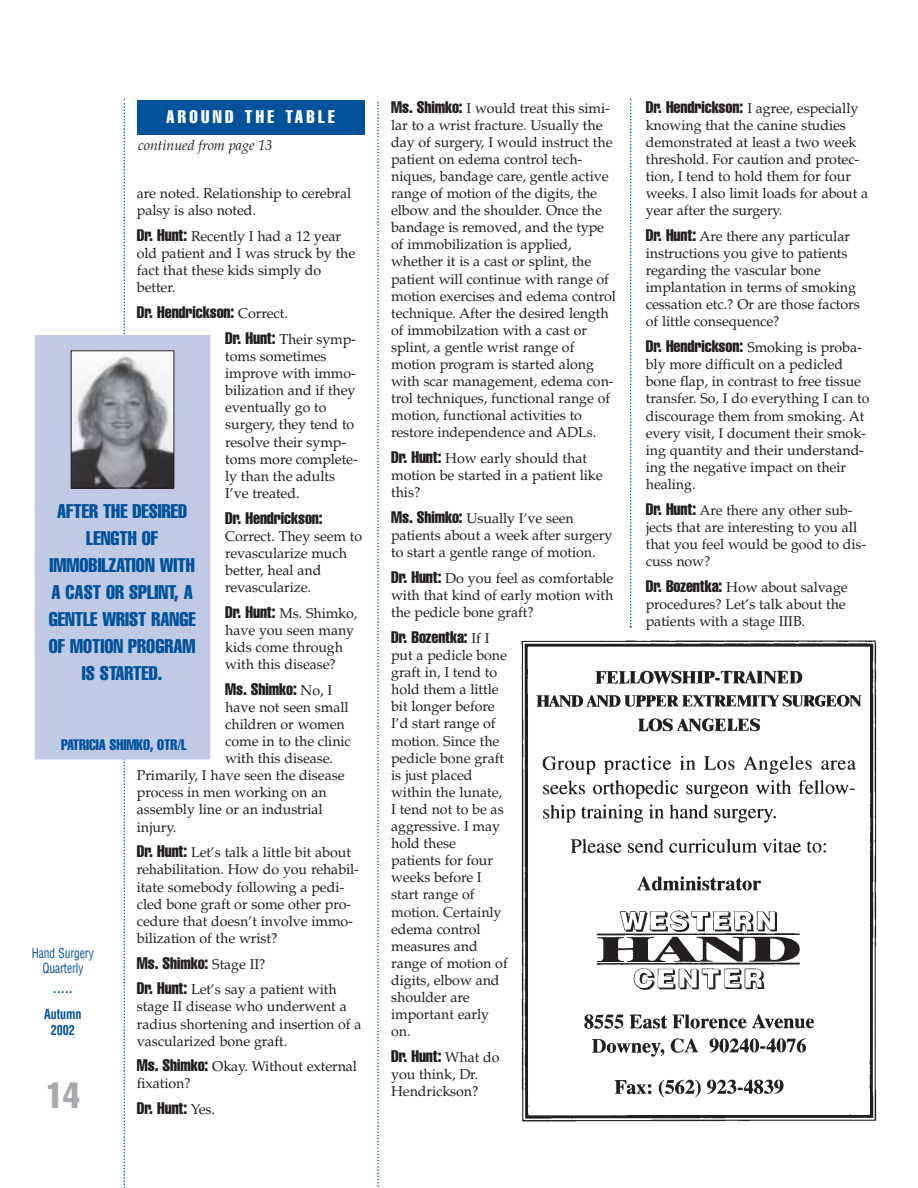
<style>
.page{position:relative;width:918px;height:1188px;background:#fff}
.page>*{position:absolute;margin:0;border:0;box-sizing:border-box;transform-origin:0 0}
.t1{font:extra-condensed 36px "Helvetica";color:#a7a9ac}
.t2{font:extra-condensed 19.5px/27px "Helvetica";color:#00529b;text-align:center}
.t3{font:extra-condensed 18px "Helvetica";letter-spacing:.185em;color:#fff}
.t4{font:extra-condensed 16.5px "Helvetica";letter-spacing:-.005em;color:#231f1f}
.t5{font:extra-condensed 15px "Helvetica";letter-spacing:-.005em;color:#00529b}
.t6{font:14.25px/17.1px "Palatino";letter-spacing:-.005em;color:#231f1f}
.t7{font:italic 14.25px "Palatino";letter-spacing:-.005em;color:#231f1f}
.t8{font:condensed 13.5px/15px "Helvetica";letter-spacing:-.005em;color:#00529b;text-align:center;scale:.85 1}
.t9{font:700 condensed 13.5px/26px "Helvetica";letter-spacing:-.005em;color:#00529b;text-align:center;scale:.9 1}
.s1{font-family:"Helvetica";font-stretch:extra-condensed;font-size:16.5px}
.s2{font-family:"Palatino";font-stretch:normal;font-size:14.25px}
</style>
<div class="page">
<svg style="left:124px;top:99px;width:1px;height:1089px"></svg>
<svg style="left:630px;top:99px;width:1px;height:529px"></svg>
<svg style="left:377px;top:102px;width:2px;height:1085px"></svg>
<div style="left:137px;top:100px;width:227px;height:35px;background:#00529b"></div>
<img style="left:521px;top:640px;width:356px;height:482px">
<div style="left:35px;top:336px;width:175px;height:423px;background:#c1cae4"></div>
<div style="left:35px;top:335px;width:175px;height:425px;border:1px solid #c1cae4"></div>
<img style="left:73px;top:352px;width:99px;height:134px">
<div style="left:71px;top:350px;width:103px;height:138px;border:1px solid #231f1f"></div>
<p class="t3" style="left:166px;top:110px;width:170px">AROUND THE TABLE</p>
<p class="t7" style="left:138px;top:140px;width:136px">continued from page 13</p>
<p class="t6" style="left:137px;top:187px;width:216px">are noted. Relationship to cerebral palsy is also noted.</p>
<p class="t6" style="left:137px;top:229px;width:220px"><span class="s1">Dr. Hunt:</span> Recently I had a 12 year old patient and I was struck by the fact that these kids simply do better.</p>
<p class="t4" style="left:137px;top:306px;width:153px">Dr. Hendrickson: <span class="s2">Correct.</span></p>
<p class="t6" style="left:225px;top:332px;width:134px"><span class="s1">Dr. Hunt:</span> Their symp&shy;toms sometimes improve with immo&shy;bilization and if they eventually go to surgery, they tend to resolve their symp&shy;toms more complete&shy;ly than the adults<br>I’ve treated.</p>
<p class="t4" style="left:225px;top:512px;width:99px">Dr. Hendrickson:</p>
<p class="t6" style="left:225px;top:529px;width:139px">Correct. They seem to revascularize much better, heal and revascularize.</p>
<p class="t6" style="left:225px;top:606px;width:134px"><span class="s1">Dr. Hunt:</span> Ms. Shimko, have you seen many kids come through with this disease?</p>
<p class="t4" style="left:225px;top:683px;width:109px">Ms. Shimko: <span class="s2">No, I</span></p>
<p class="t6" style="left:225px;top:700px;width:125px">have not seen small</p>
<p class="t6" style="left:225px;top:717px;width:121px">children or women</p>
<p class="t6" style="left:225px;top:734px;width:127px">come in to the clinic</p>
<p class="t6" style="left:225px;top:751px;width:109px">with this disease.</p>
<p class="t6" style="left:137px;top:769px;width:209px">Primarily, I have seen the disease</p>
<p class="t6" style="left:137px;top:786px;width:191px">process in men working on an</p>
<p class="t6" style="left:137px;top:803px;width:187px">assembly line or an industrial</p>
<p class="t6" style="left:137px;top:820px;width:41px">injury.</p>
<p class="t6" style="left:137px;top:846px;width:224px"><span class="s1">Dr. Hunt:</span> Let’s talk a little bit about rehabilitation. How do you rehabil&shy;itate somebody following a pedi&shy;cled bone graft or some other pro&shy;cedure that doesn’t involve immo&shy;bilization of the wrist?</p>
<p class="t4" style="left:137px;top:957px;width:130px">Ms. Shimko: <span class="s2">Stage II?</span></p>
<p class="t6" style="left:137px;top:983px;width:226px"><span class="s1">Dr. Hunt:</span> Let’s say a patient with stage II disease who underwent a radius shortening and insertion of a vascularized bone graft.</p>
<p class="t6" style="left:137px;top:1060px;width:222px"><span class="s1">Ms. Shimko:</span> Okay. Without external fixation?</p>
<p class="t4" style="left:137px;top:1102px;width:80px">Dr. Hunt: <span class="s2">Yes.</span></p>
<h2 class="t2" style="left:49px;top:499px;width:148px">AFTER THE DESIRED<br>LENGTH OF<br>IMMOBILZATION WITH<br>A CAST OR SPLINT, A<br>GENTLE WRIST RANGE<br>OF MOTION PROGRAM<br>IS STARTED.</h2>
<p class="t5" style="left:61px;top:740px;width:127px">PATRICIA SHIMKO, OTR/L</p>
<p class="t8" style="left:32px;top:946px;width:74px">Hand Surgery<br>Quarterly</p>
<p class="t9" style="left:44px;top:976px;width:43px">.....<br>Autumn</p>
<p class="t9" style="left:51px;top:1018px;width:28px">2002</p>
<h1 class="t1" style="left:46px;top:1082px;width:35px">14</h1>
<p class="t6" style="left:391px;top:101px;width:226px"><span class="s1">Ms. Shimko:</span> I would treat this simi&shy;lar to a wrist fracture. Usually the day of surgery, I would instruct the patient on edema control tech&shy;niques, bandage care, gentle active range of motion of the digits, the elbow and the shoulder. Once the bandage is removed, and the type of immobilization is applied, whether it is a cast or splint, the patient will continue with range of motion exercises and edema control technique. After the desired length of immobilzation with a cast or splint, a gentle wrist range of motion program is started along with scar management, edema con&shy;trol techniques, functional range of motion, functional activities to restore independence and ADLs.</p>
<p class="t6" style="left:391px;top:451px;width:213px"><span class="s1">Dr. Hunt:</span> How early should that motion be started in a patient like this?</p>
<p class="t6" style="left:391px;top:511px;width:223px"><span class="s1">Ms. Shimko:</span> Usually I’ve seen patients about a week after surgery to start a gentle range of motion.</p>
<p class="t6" style="left:391px;top:571px;width:224px;text-align:justify"><span class="s1">Dr. Hunt:</span> Do you feel as comfortable with that kind of early motion with the pedicle bone graft?</p>
<p class="t4" style="left:391px;top:631px;width:100px">Dr. Bozentka: <span class="s2">If I</span></p>
<p class="t6" style="left:391px;top:648px;width:118px">put a pedicle bone graft in, I tend to hold them a little bit longer before<br>I’d start range of motion. Since the pedicle bone graft is just placed within the lunate,<br>I tend not to be as aggressive. I may hold these patients for four weeks before I start range of motion. Certainly edema control measures and range of motion of digits, elbow and shoulder are important early on.</p>
<p class="t4" style="left:391px;top:1050px;width:110px">Dr. Hunt: <span class="s2">What do</span></p>
<p class="t6" style="left:391px;top:1067px;width:89px">you think, Dr.<br>Hendrickson?</p>
<p class="t6" style="left:646px;top:101px;width:224px"><span class="s1">Dr. Hendrickson:</span> I agree, especially knowing that the canine studies demonstrated at least a two week threshold. For caution and protec&shy;tion, I tend to hold them for four weeks. I also limit loads for about a year after the surgery.</p>
<p class="t6" style="left:646px;top:229px;width:216px"><span class="s1">Dr. Hunt:</span> Are there any particular instructions you give to patients regarding the vascular bone implantation in terms of smoking cessation etc.? Or are those factors of little consequence?</p>
<p class="t4" style="left:646px;top:340px;width:218px">Dr. Hendrickson: <span class="s2">Smoking is proba-</span></p>
<p class="t6" style="left:646px;top:357px;width:225px">bly more difficult on a pedicled bone flap, in contrast to free tissue transfer. So, I do everything I can to discourage them from smoking. At every visit, I document their smok&shy;ing quantity and their understand&shy;ing the negative impact on their healing.</p>
<p class="t6" style="left:646px;top:503px;width:222px"><span class="s1">Dr. Hunt:</span> Are there any other sub&shy;jects that are interesting to you all that you feel would be good to dis&shy;cuss now?</p>
<p class="t6" style="left:646px;top:580px;width:203px"><span class="s1">Dr. Bozentka:</span> How about salvage procedures? Let’s talk about the patients with a stage IIIB.</p>
</div>
